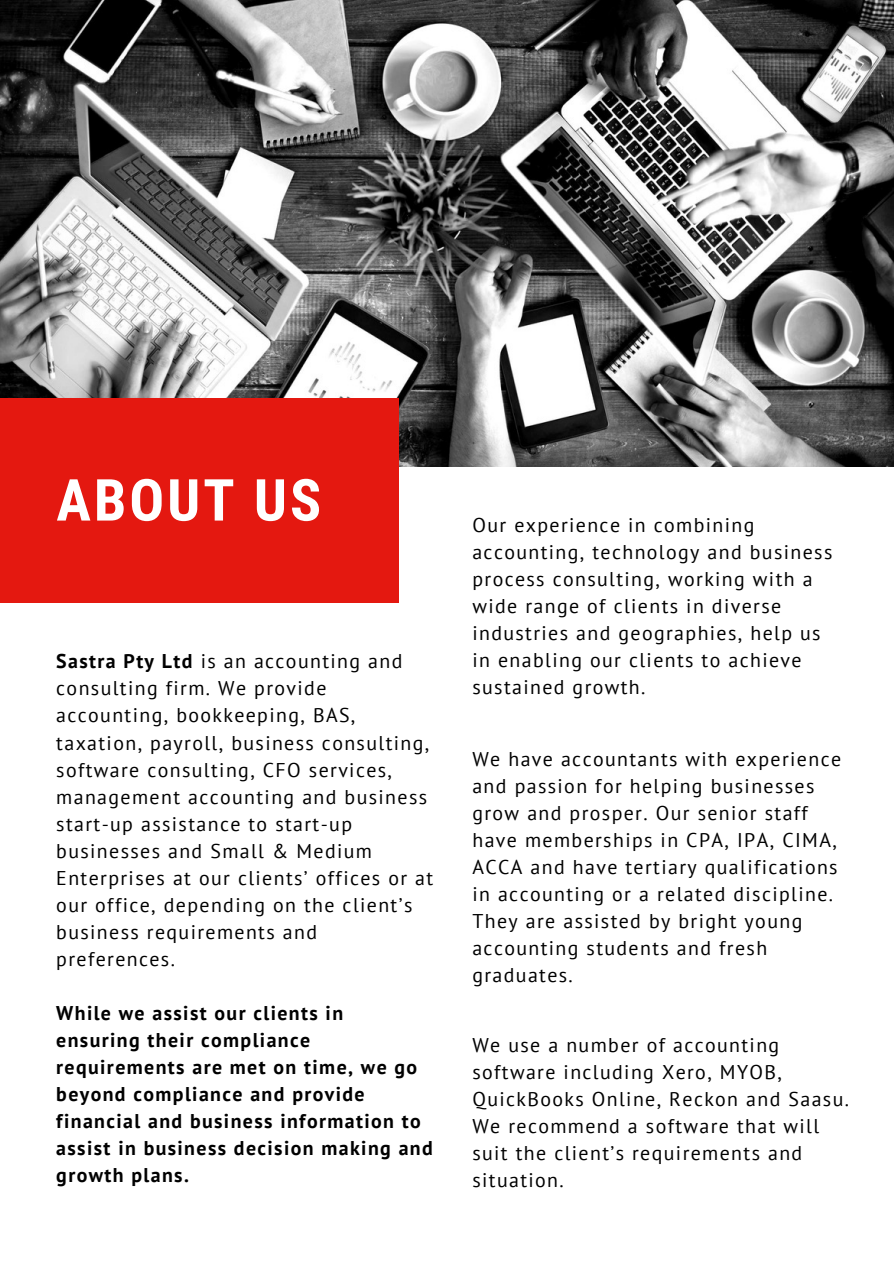
<style>
.page{position:relative;width:894px;height:1264px;background:#fff}
.page>*{position:absolute;margin:0;border:0;box-sizing:border-box;transform-origin:0 0}
.t1{font:700 57.9px "Roboto Condensed";letter-spacing:.05em;color:#fff}
.t2{font:19.8px/27px "PT Sans";letter-spacing:.07em;color:#000}
.t3{font:700 19.8px/27px "PT Sans";letter-spacing:.07em;color:#000}
.s1{font-weight:700}
</style>
<div class="page">
<img style="left:0;top:0;width:893px;height:466px">
<div style="left:0;top:399px;width:398px;height:204px;background:#e41810"></div>
<h1 class="t1" style="left:56px;top:467px;width:266px">ABOUT US</h1>
<p class="t2" style="left:56px;top:647px;width:378px"><span class="s1">Sastra Pty Ltd</span> is an accounting and consulting firm. We provide accounting, bookkeeping, BAS, taxation, payroll, business consulting, software consulting, CFO services, management accounting and business start-up assistance to start-up businesses and Small &amp; Medium<br>Enterprises at our clients’ offices or at our office, depending on the client’s business requirements and preferences.</p>
<p class="t3" style="left:56px;top:999px;width:378px">While we assist our clients in<br>ensuring their compliance requirements are met on time, we go beyond compliance and provide financial and business information to assist in business decision making and growth plans.</p>
<p class="t2" style="left:472px;top:510px;width:361px">Our experience in combining accounting, technology and business process consulting, working with a wide range of clients in diverse industries and geographies, help us in enabling our clients to achieve sustained growth.</p>
<p class="t2" style="left:472px;top:744px;width:370px">We have accountants with experience and passion for helping businesses grow and prosper. Our senior staff have memberships in CPA, IPA, CIMA,<br>ACCA and have tertiary qualifications in accounting or a related discipline.<br>They are assisted by bright young accounting students and fresh graduates.</p>
<p class="t2" style="left:472px;top:1031px;width:378px">We use a number of accounting software including Xero, MYOB,<br>QuickBooks Online, Reckon and Saasu.<br>We recommend a software that will suit the client’s requirements and situation.</p>
</div>
